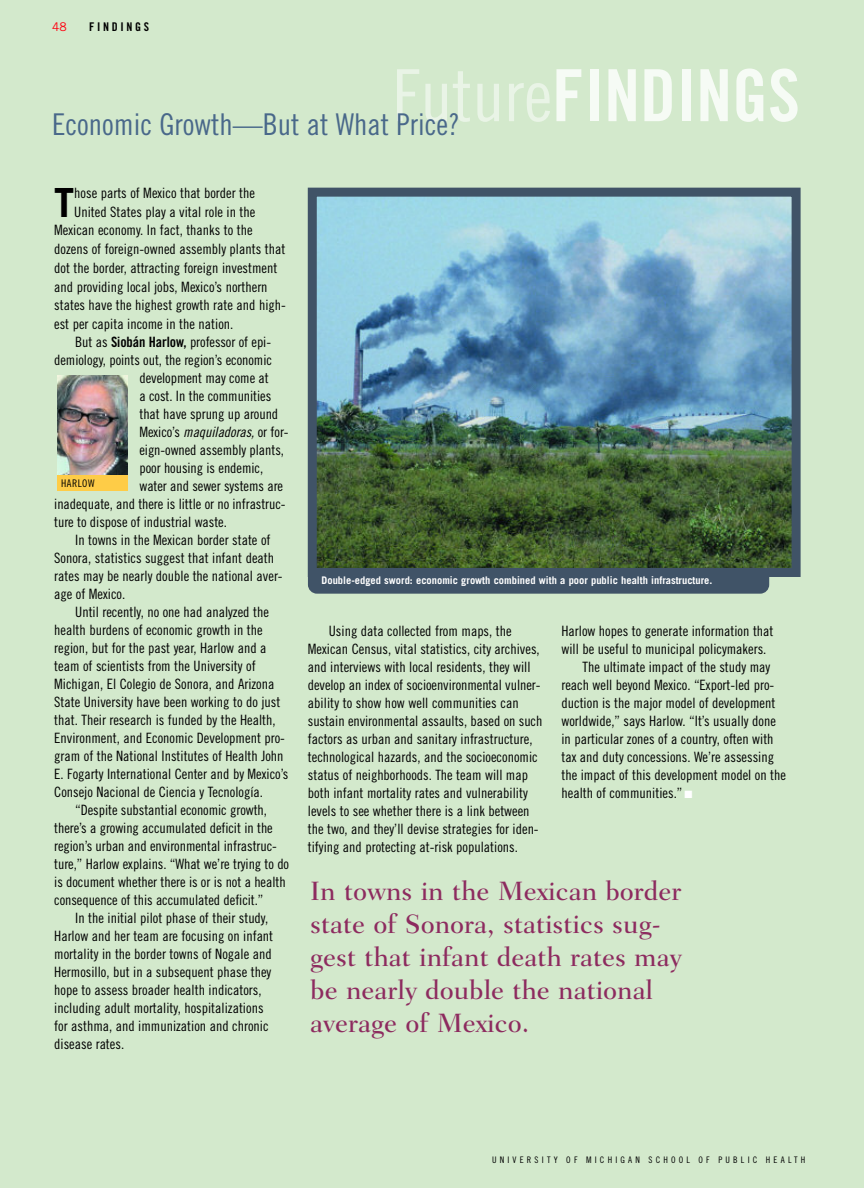
<style>
.page{position:relative;width:864px;height:1188px;background:#d3e9cc}
.page>*{position:absolute;margin:0;border:0;box-sizing:border-box;transform-origin:0 0}
.t1{font:72px "Trade Gothic Bold Cond Twenty";color:#f6fbf5}
.t2{font:700 40.2px "Trade Gothic";color:#000}
.t3{font:30px "Trade Gothic Cond Eighteen";color:#49688a}
.t4{font:500 27px/33px "Fairfield LH";color:#8d2b5f}
.t5{font:14.25px/18px "Trade Gothic Cond Eighteen";color:#000}
.t6{font:12px "Trade Gothic Bold Cond Twenty";letter-spacing:.22em;color:#000}
.t7{font:12px "Trade Gothic";color:#ff000f}
.t8{font:700 10.5px "Trade Gothic";color:#fff}
.t9{font:10.5px "Trade Gothic Cond Eighteen";letter-spacing:.045em;color:#000}
.t10{font:9px "Trade Gothic Cond Eighteen";letter-spacing:.355em;color:#000}
.s1{font-family:"Trade Gothic Cond Eighteen";color:#e9f4e6}
.s2{font-family:"Trade Gothic Bold Cond Twenty"}
.s3{font-family:"Trade Gothic Cond Eighteen Obl"}
.s4{color:#fff}
</style>
<div class="page">
<img style="left:318px;top:198px;width:473px;height:369px">
<div style="left:308px;top:188px;width:493px;height:389px;border:9px solid #405367"></div>
<div style="left:308px;top:568px;width:461px;height:26px;background:#405367;border-radius:9px"></div>
<img style="left:57px;top:376px;width:70px;height:99px">
<div style="left:57px;top:475px;width:70px;height:16px;background:#fecc47"></div>
<p class="t7" style="left:52px;top:22px;width:16px">48</p>
<p class="t6" style="left:89px;top:22px;width:61px">FINDINGS</p>
<h1 class="t1" style="left:392px;top:69px;width:409px"><span class="s1">Future</span>FINDINGS</h1>
<h3 class="t3" style="left:52px;top:114px;width:409px">Economic Growth—But at What Price?</h3>
<h2 class="t2" style="left:54px;top:188px;width:22px">T</h2>
<p class="t5" style="left:74px;top:185px;width:182px">hose parts of Mexico that border the</p>
<p class="t5" style="left:74px;top:204px;width:183px">United States play a vital role in the</p>
<p class="t5" style="left:54px;top:223px;width:200px">Mexican economy. In fact, thanks to the</p>
<p class="t5" style="left:54px;top:241px;width:233px">dozens of foreign-owned assembly plants that</p>
<p class="t5" style="left:54px;top:260px;width:225px">dot the border, attracting foreign investment</p>
<p class="t5" style="left:54px;top:279px;width:215px">and providing local jobs, Mexico’s northern</p>
<p class="t5" style="left:54px;top:298px;width:233px">states have the highest growth rate and high-</p>
<p class="t5" style="left:54px;top:316px;width:181px">est per capita income in the nation.</p>
<p class="t5" style="left:75px;top:334px;width:197px">But as <span class="s2">Siobán Harlow,</span> professor of epi-</p>
<p class="t5" style="left:54px;top:352px;width:219px">demiology, points out, the region’s economic</p>
<p class="t5" style="left:139px;top:370px;width:131px">development may come at</p>
<p class="t5" style="left:139px;top:388px;width:133px">a cost. In the communities</p>
<p class="t5" style="left:139px;top:406px;width:140px">that have sprung up around</p>
<p class="t5" style="left:139px;top:424px;width:151px">Mexico’s <span class="s3">maquiladoras,</span> or for-</p>
<p class="t5" style="left:139px;top:442px;width:146px">eign-owned assembly plants,</p>
<p class="t5" style="left:139px;top:460px;width:125px">poor housing is endemic,</p>
<p class="t5" style="left:139px;top:478px;width:145px">water and sewer systems are</p>
<p class="t5" style="left:54px;top:496px;width:233px">inadequate, and there is little or no infrastruc-</p>
<p class="t5" style="left:54px;top:514px;width:174px">ture to dispose of industrial waste.</p>
<p class="t5" style="left:75px;top:532px;width:197px">In towns in the Mexican border state of</p>
<p class="t5" style="left:54px;top:550px;width:221px">Sonora, statistics suggest that infant death</p>
<p class="t5" style="left:54px;top:568px;width:230px">rates may be nearly double the national aver-</p>
<p class="t5" style="left:54px;top:586px;width:73px">age of Mexico.</p>
<p class="t5" style="left:75px;top:604px;width:195px">Until recently, no one had analyzed the</p>
<p class="t5" style="left:54px;top:622px;width:210px">health burdens of economic growth in the</p>
<p class="t5" style="left:54px;top:640px;width:214px">region, but for the past year, Harlow and a</p>
<p class="t5" style="left:54px;top:658px;width:203px">team of scientists from the University of</p>
<p class="t5" style="left:54px;top:676px;width:222px">Michigan, El Colegio de Sonora, and Arizona</p>
<p class="t5" style="left:54px;top:694px;width:228px">State University have been working to do just</p>
<p class="t5" style="left:54px;top:712px;width:223px">that. Their research is funded by the Health,</p>
<p class="t5" style="left:54px;top:730px;width:232px">Environment, and Economic Development pro-</p>
<p class="t5" style="left:54px;top:748px;width:231px">gram of the National Institutes of Health John</p>
<p class="t5" style="left:54px;top:766px;width:236px">E. Fogarty International Center and by Mexico’s</p>
<p class="t5" style="left:54px;top:784px;width:210px">Consejo Nacional de Ciencia y Tecnología.</p>
<p class="t5" style="left:75px;top:802px;width:193px">“Despite substantial economic growth,</p>
<p class="t5" style="left:54px;top:820px;width:220px">there’s a growing accumulated deficit in the</p>
<p class="t5" style="left:54px;top:838px;width:224px">region’s urban and environmental infrastruc-</p>
<p class="t5" style="left:54px;top:856px;width:236px">ture,” Harlow explains. “What we’re trying to do</p>
<p class="t5" style="left:54px;top:874px;width:233px">is document whether there is or is not a health</p>
<p class="t5" style="left:54px;top:892px;width:211px">consequence of this accumulated deficit.”</p>
<p class="t5" style="left:75px;top:910px;width:195px">In the initial pilot phase of their study,</p>
<p class="t5" style="left:54px;top:928px;width:221px">Harlow and her team are focusing on infant</p>
<p class="t5" style="left:54px;top:946px;width:219px">mortality in the border towns of Nogale and</p>
<p class="t5" style="left:54px;top:964px;width:219px">Hermosillo, but in a subsequent phase they</p>
<p class="t5" style="left:54px;top:982px;width:209px">hope to assess broader health indicators,</p>
<p class="t5" style="left:54px;top:1000px;width:211px">including adult mortality, hospitalizations</p>
<p class="t5" style="left:54px;top:1018px;width:216px">for asthma, and immunization and chronic</p>
<p class="t5" style="left:54px;top:1036px;width:71px">disease rates.</p>
<p class="t9" style="left:61px;top:479px;width:35px">HARLOW</p>
<p class="t8" style="left:322px;top:577px;width:392px">Double-edged sword: economic growth combined with a poor public health infrastructure.</p>
<p class="t5" style="left:561px;top:623px;width:214px">Harlow hopes to generate information that</p>
<p class="t5" style="left:561px;top:641px;width:206px">will be useful to municipal policymakers.</p>
<p class="t5" style="left:582px;top:659px;width:189px">The ultimate impact of the study may</p>
<p class="t5" style="left:561px;top:677px;width:214px">reach well beyond Mexico. “Export-led pro-</p>
<p class="t5" style="left:561px;top:695px;width:215px">duction is the major model of development</p>
<p class="t5" style="left:561px;top:713px;width:216px">worldwide,” says Harlow. “It’s usually done</p>
<p class="t5" style="left:561px;top:731px;width:214px">in particular zones of a country, often with</p>
<p class="t5" style="left:561px;top:749px;width:214px">tax and duty concessions. We’re assessing</p>
<p class="t5" style="left:561px;top:767px;width:226px">the impact of this development model on the</p>
<p class="t5" style="left:561px;top:785px;width:133px">health of communities.” <span class="s4">■</span></p>
<p class="t5" style="left:308px;top:623px;width:236px;text-indent:21px">Using data collected from maps, the Mexican Census, vital statistics, city archives, and interviews with local residents, they will develop an index of socioenvironmental vulner&shy;ability to show how well communities can sustain environmental assaults, based on such factors as urban and sanitary infrastructure, technological hazards, and the socioeconomic status of neighborhoods. The team will map both infant mortality rates and vulnerability levels to see whether there is a link between the two, and they’ll devise strategies for iden&shy;tifying and protecting at-risk populations.</p>
<h3 class="t4" style="left:310px;top:877px;width:373px">In towns in the Mexican border state of Sonora, statistics sug&shy;gest that infant death rates may be nearly double the national average of Mexico.</h3>
<p class="t10" style="left:492px;top:1156px;width:315px">UNIVERSITY OF MICHIGAN SCHOOL OF PUBLIC HEALTH</p>
</div>
